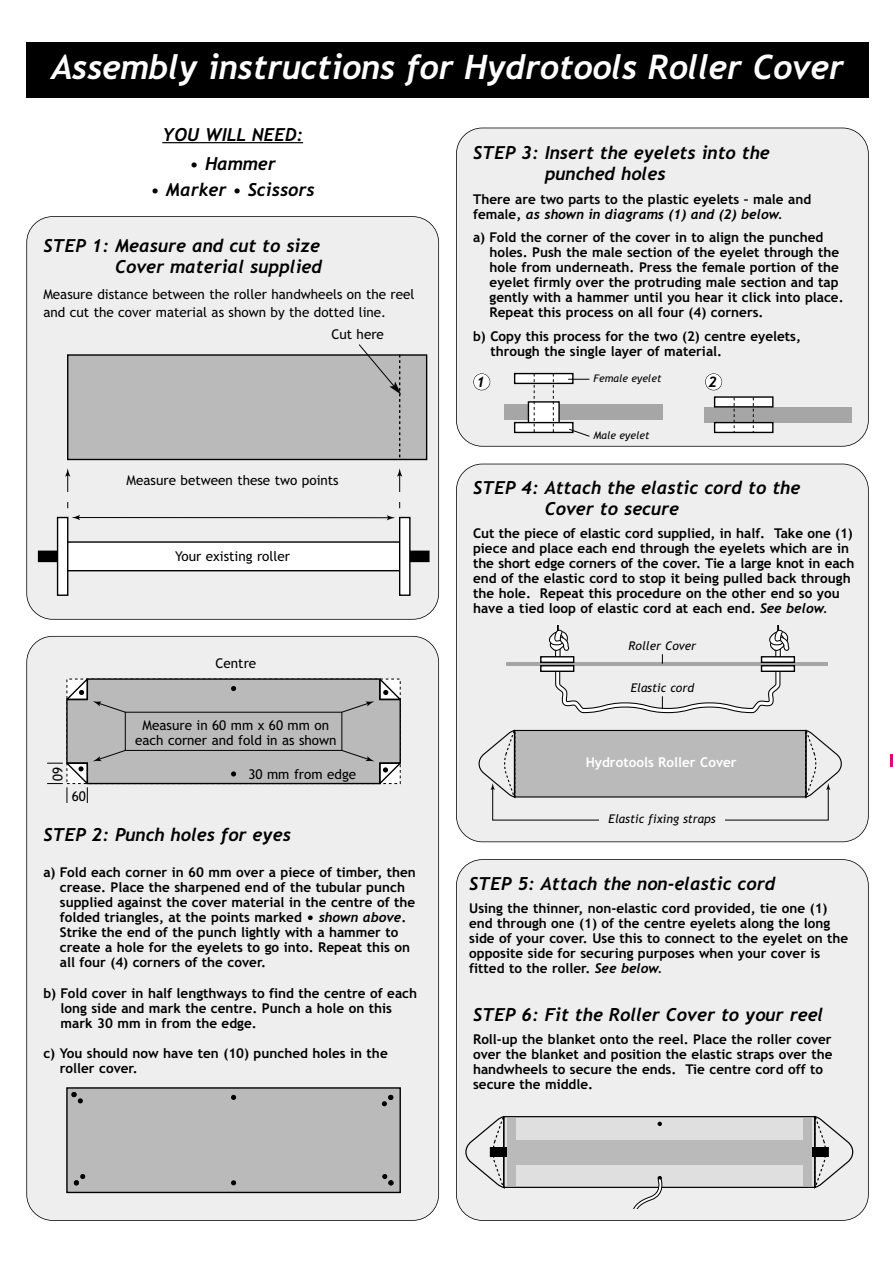
<style>
.page{position:relative;width:893px;height:1262px;background:#fff}
.page>*{position:absolute;margin:0;border:0;box-sizing:border-box;transform-origin:0 0}
.t1{font:italic 700 33.75px "Trebuchet";letter-spacing:-.01em;color:#fff}
.t2{font:italic 700 18px/21px "Trebuchet";color:#000}
.t3{font:italic 700 14.4px "Trebuchet";color:#000}
.t4{font:700 13.5px/15px "Trebuchet MS";color:#000}
.t5{font:13.5px/18px "Trebuchet MS";color:#000}
.t6{font:italic 700 13.5px "Trebuchet";color:#000}
.t7{font:700 13.5px "Trebuchet MS";color:#fff}
.t8{font:italic 12px "Trebuchet MS";color:#000}
.t9{font:italic 10.5px "Trebuchet MS";color:#000}
.s1{font-size:15px}
.s2{font-family:"Trebuchet";font-style:italic}
.s3{font-family:"Trebuchet MS";font-style:normal}
</style>
<div class="page">
<div style="left:456px;top:128px;width:412px;height:318px;background:#eee;border-radius:26px"></div>
<div style="left:456px;top:128px;width:412px;height:318px;border:2px solid #000;border-radius:26px"></div>
<div style="left:456px;top:859px;width:412px;height:361px;background:#eee;border-radius:26px"></div>
<div style="left:456px;top:859px;width:412px;height:361px;border:2px solid #000;border-radius:26px"></div>
<div style="left:456px;top:464px;width:412px;height:378px;background:#eee;border-radius:26px"></div>
<div style="left:456px;top:463px;width:412px;height:379px;border:2px solid #000;border-radius:26px"></div>
<div style="left:27px;top:217px;width:411px;height:402px;background:#eee;border-radius:26px"></div>
<div style="left:26px;top:216px;width:413px;height:403px;border:2px solid #000;border-radius:26px"></div>
<div style="left:67px;top:354px;width:360px;height:106px;background:#bababa;border:1px solid #000"></div>
<svg style="left:65px;top:468px;width:5px;height:23px"></svg>
<svg style="left:397px;top:468px;width:5px;height:23px"></svg>
<div style="left:38px;top:550px;width:391px;height:12px;background:#000;border:1px solid #000"></div>
<div style="left:64px;top:541px;width:340px;height:30px;background:#fff;border:1px solid #000"></div>
<div style="left:57px;top:517px;width:11px;height:79px;background:#fff;border:1px solid #000"></div>
<div style="left:399px;top:517px;width:11px;height:79px;background:#fff;border:1px solid #000"></div>
<hr style="left:78px;top:517px;width:311px;height:1px;background:#000">
<svg style="left:387px;top:515px;width:8px;height:5px"></svg>
<svg style="left:72px;top:515px;width:8px;height:5px"></svg>
<div style="left:503px;top:404px;width:159px;height:15px;background:#a6a6a6"></div>
<div style="left:514px;top:373px;width:59px;height:11px;background:#fff;border:1px solid #000"></div>
<div style="left:527px;top:401px;width:32px;height:24px;background:#fff;border:1px solid #000"></div>
<div style="left:514px;top:422px;width:59px;height:11px;background:#fff;border:1px solid #000"></div>
<svg style="left:534px;top:374px;width:1px;height:59px"></svg>
<svg style="left:553px;top:374px;width:1px;height:59px"></svg>
<div style="left:514px;top:730px;width:292px;height:67px;background:#bababa;border:1px solid #000"></div>
<svg style="left:804px;top:729px;width:38px;height:71px"></svg>
<svg style="left:478px;top:729px;width:38px;height:71px"></svg>
<svg style="left:813px;top:1115px;width:41px;height:74px"></svg>
<svg style="left:465px;top:1116px;width:40px;height:73px"></svg>
<div style="left:503px;top:1116px;width:312px;height:71px;background:#dfdfdf;border:1px solid #000"></div>
<div style="left:490px;top:1147px;width:338px;height:10px;background:#000"></div>
<div style="left:513px;top:1139px;width:293px;height:25px;background:#bababa"></div>
<div style="left:507px;top:1118px;width:8px;height:67px;background:#bababa"></div>
<div style="left:803px;top:1118px;width:8px;height:67px;background:#bababa"></div>
<svg style="left:657px;top:1121px;width:5px;height:5px"></svg>
<svg style="left:631px;top:1176px;width:36px;height:32px"></svg>
<hr style="left:506px;top:662px;width:167px;height:3px;background:#a6a6a6">
<div style="left:540px;top:665px;width:34px;height:7px;background:#fff;border:1px solid #000"></div>
<div style="left:540px;top:656px;width:34px;height:7px;background:#fff;border:1px solid #000"></div>
<hr style="left:660px;top:662px;width:167px;height:3px;background:#a6a6a6">
<div style="left:760px;top:665px;width:35px;height:7px;background:#fff;border:1px solid #000"></div>
<div style="left:760px;top:656px;width:35px;height:7px;background:#fff;border:1px solid #000"></div>
<div style="left:703px;top:407px;width:148px;height:15px;background:#a6a6a6"></div>
<div style="left:714px;top:396px;width:59px;height:11px;background:#fff;border:1px solid #000"></div>
<div style="left:714px;top:422px;width:59px;height:11px;background:#fff;border:1px solid #000"></div>
<svg style="left:733px;top:397px;width:1px;height:36px"></svg>
<svg style="left:753px;top:397px;width:1px;height:36px"></svg>
<div style="left:27px;top:636px;width:411px;height:584px;background:#eee;border-radius:26px"></div>
<div style="left:26px;top:636px;width:413px;height:584px;border:2px solid #000;border-radius:26px"></div>
<svg style="left:47px;top:678px;width:354px;height:125px"></svg>
<div style="left:66px;top:1087px;width:335px;height:106px;background:#bababa"></div>
<div style="left:26px;top:43px;width:842px;height:55px;background:#000"></div>
<svg style="left:358px;top:344px;width:43px;height:116px"></svg>
<hr style="left:162px;top:142px;width:141px;height:1px;background:#000">
<svg style="left:548px;top:625px;width:242px;height:88px"></svg>
<svg style="left:568px;top:379px;width:21px;height:1px"></svg>
<svg style="left:568px;top:428px;width:22px;height:9px"></svg>
<div style="left:472px;top:373px;width:17px;height:16px;background:#fff;border-radius:50%"></div>
<div style="left:473px;top:373px;width:17px;height:17px;border:1px solid #000;border-radius:50%"></div>
<div style="left:705px;top:373px;width:17px;height:16px;background:#fff;border-radius:50%"></div>
<div style="left:705px;top:373px;width:17px;height:17px;border:1px solid #000;border-radius:50%"></div>
<svg style="left:890px;top:754px;width:2px;height:12px"></svg>
<h1 class="t1" style="left:51px;top:54px;width:793px">Assembly instructions for Hydrotools Roller Cover</h1>
<h2 class="t2" style="left:162px;top:126px;width:142px">YOU WILL NEED:</h2>
<h2 class="t2" style="left:190px;top:155px;width:88px">• Hammer</h2>
<h2 class="t2" style="left:150px;top:180px;width:166px">• Marker • Scissors</h2>
<h2 class="t2" style="left:43px;top:236px;width:280px;text-align:right">STEP 1: Measure and cut to size<br>Cover material supplied</h2>
<p class="t5" style="left:43px;top:286px;width:372px">Measure distance between the roller handwheels on the reel and cut the cover material as shown by the dotted line.</p>
<p class="t5" style="left:331px;top:326px;width:54px">Cut here</p>
<p class="t5" style="left:127px;top:472px;width:214px">Measure between these two points</p>
<p class="t5" style="left:175px;top:549px;width:116px">Your existing roller</p>
<p class="t5" style="left:65px;top:766px;width:16px;rotate:90deg">60</p>
<p class="t5" style="left:72px;top:788px;width:16px">60</p>
<p class="t5" style="left:215px;top:655px;width:42px">Centre</p>
<p class="t5" style="left:135px;top:719px;width:203px;line-height:15px;text-align:center">Measure in 60 mm x 60 mm on each corner and fold in as shown</p>
<p class="t5" style="left:248px;top:767px;width:109px">30 mm from edge</p>
<h2 class="t2" style="left:43px;top:826px;width:249px">STEP 2: Punch holes for eyes</h2>
<p class="t4" style="left:60px;top:866px;width:357px;text-indent:-16px">a) Fold each corner in 60 mm over a piece of timber, then crease. Place the sharpened end of the tubular punch supplied against the cover material in the centre of the folded triangles, at the points marked <span class="s1">•</span> <span class="s2">shown above</span>.<br>Strike the end of the punch lightly with a hammer to create a hole for the eyelets to go into. Repeat this on all four (4) corners of the cover.</p>
<p class="t4" style="left:61px;top:986px;width:358px;text-indent:-17px">b) Fold cover in half lengthways to find the centre of each long side and mark the centre. Punch a hole on this mark 30 mm in from the edge.</p>
<p class="t4" style="left:60px;top:1046px;width:329px;text-indent:-16px">c) You should now have ten (10) punched holes in the roller cover.</p>
<h2 class="t2" style="left:544px;top:144px;width:226px;text-indent:-72px">STEP 3: Insert the eyelets into the punched holes</h2>
<p class="t4" style="left:473px;top:192px;width:339px">There are two parts to the plastic eyelets – male and</p>
<p class="t6" style="left:473px;top:209px;width:311px"><span class="s3">female,</span> as shown in diagrams (1) and (2) below.</p>
<p class="t4" style="left:489px;top:231px;width:355px;text-indent:-16px">a) Fold the corner of the cover in to align the punched holes. Push the male section of the eyelet through the hole from underneath. Press the female portion of the eyelet firmly over the protruding male section and tap gently with a hammer until you hear it click into place.<br>Repeat this process on all four (4) corners.</p>
<p class="t4" style="left:490px;top:329px;width:312px;text-indent:-17px">b) Copy this process for the two (2) centre eyelets, through the single layer of material.</p>
<p class="t9" style="left:593px;top:374px;width:69px">Female eyelet</p>
<p class="t3" style="left:476px;top:376px;width:10px">1</p>
<p class="t3" style="left:708px;top:376px;width:10px">2</p>
<p class="t9" style="left:593px;top:431px;width:57px">Male eyelet</p>
<h2 class="t2" style="left:544px;top:478px;width:257px;text-indent:-72px">STEP 4: Attach the elastic cord to the<br>Cover to secure</h2>
<p class="t4" style="left:473px;top:527px;width:383px">Cut the piece of elastic cord supplied, in half. Take one (1) piece and place each end through the eyelets which are in the short edge corners of the cover. Tie a large knot in each end of the elastic cord to stop it being pulled back through the hole. Repeat this procedure on the other end so you have a tied loop of elastic cord at each end. <span class="s2">See below.</span></p>
<p class="t8" style="left:628px;top:641px;width:69px">Roller Cover</p>
<p class="t8" style="left:630px;top:683px;width:65px">Elastic cord</p>
<p class="t7" style="left:585px;top:756px;width:152px">Hydrotools Roller Cover</p>
<p class="t8" style="left:608px;top:814px;width:109px">Elastic fixing straps</p>
<h2 class="t2" style="left:469px;top:874px;width:308px">STEP 5: Attach the non-elastic cord</h2>
<p class="t4" style="left:469px;top:902px;width:380px">Using the thinner, non-elastic cord provided, tie one (1) end through one (1) of the centre eyelets along the long side of your cover. Use this to connect to the eyelet on the opposite side for securing purposes when your cover is fitted to the roller. <span class="s2">See below.</span></p>
<h2 class="t2" style="left:473px;top:1005px;width:352px">STEP 6: Fit the Roller Cover to your reel</h2>
<p class="t4" style="left:473px;top:1033px;width:361px">Roll-up the blanket onto the reel. Place the roller cover over the blanket and position the elastic straps over the handwheels to secure the ends. Tie centre cord off to secure the middle.</p>
</div>
